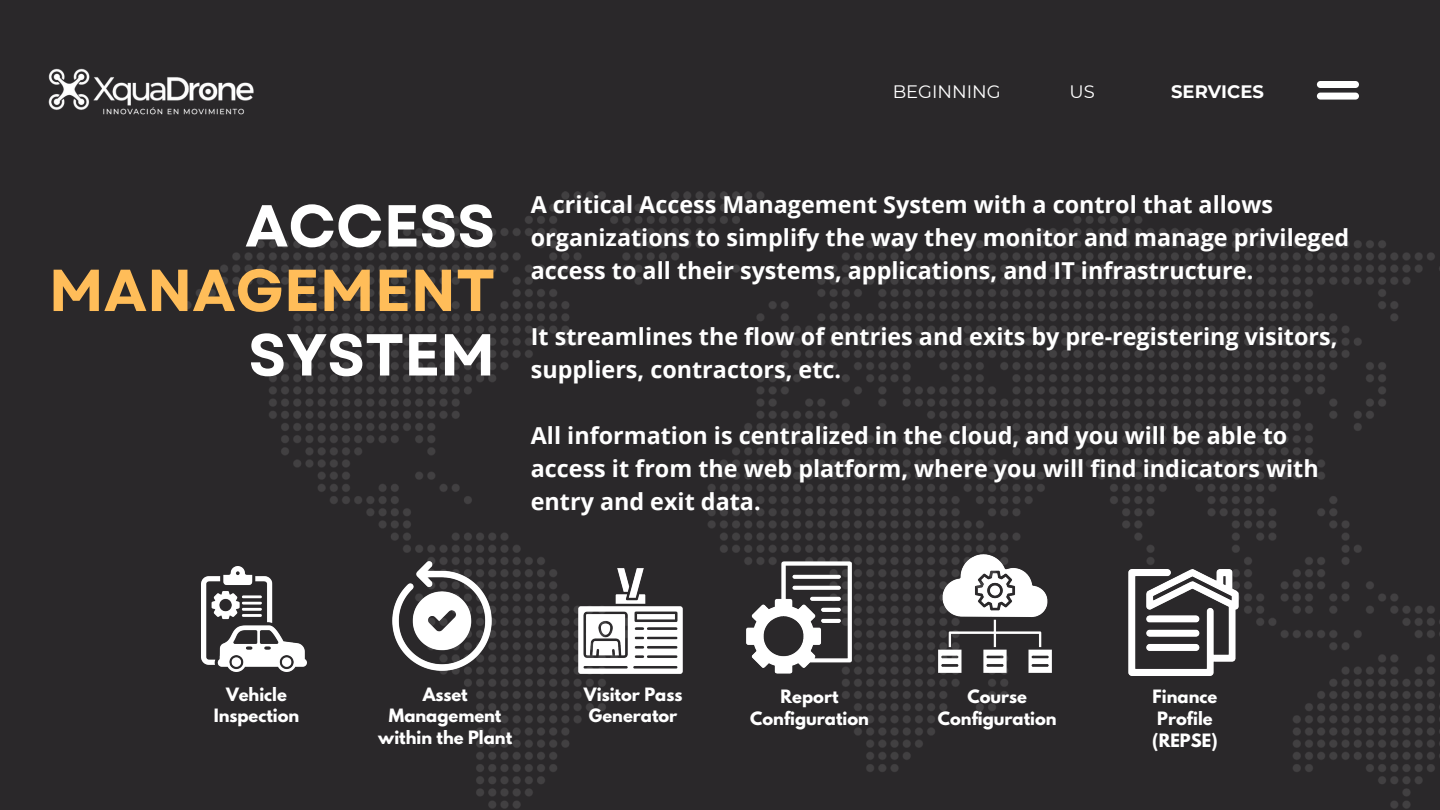
<style>
.page{position:relative;width:1440px;height:810px;background:#2a282a}
.page>*{position:absolute;margin:0;border:0;box-sizing:border-box;transform-origin:0 0}
.t1{font:700 59.1px/64.5px "Garet";color:#fff;text-align:right}
.t2{font:700 23.4px/33px "Open Sans";color:#fff}
.t3{font:18px "Montserrat";color:#fff}
.t4{font:700 18px "Montserrat";color:#fff}
.t5{font:700 16.3px/21.7px "League Spartan";color:#fff;text-align:center}
.s1{color:#ffbd59}
</style>
<div class="page">
<img style="left:184px;top:191px;width:1256px;height:618px">
<div style="left:1317px;top:81px;width:42px;height:7px;background:#fff;border-radius:4px"></div>
<div style="left:1317px;top:93px;width:42px;height:7px;background:#fff;border-radius:4px"></div>
<img style="left:48px;top:68px;width:42px;height:42px">
<img style="left:93px;top:77px;width:161px;height:38px">
<img style="left:742px;top:558px;width:114px;height:120px">
<img style="left:934px;top:547px;width:121px;height:130px">
<img style="left:1129px;top:570px;width:109px;height:106px">
<img style="left:202px;top:566px;width:105px;height:105px">
<img style="left:389px;top:558px;width:106px;height:116px">
<img style="left:574px;top:564px;width:113px;height:113px">
<p class="t3" style="left:893px;top:81px;width:110px">BEGINNING</p>
<h2 class="t3" style="left:1070px;top:81px;width:27px">US</h2>
<h2 class="t4" style="left:1171px;top:81px;width:94px">SERVICES</h2>
<p class="t1" style="left:49px;top:194px;width:448px">ACCESS<br><span class="s1">MANAGEMENT<br></span>SYSTEM</p>
<p class="t2" style="left:531px;top:187px;width:820px">A critical Access Management System with a control that allows organizations to simplify the way they monitor and manage privileged access to all their systems, applications, and IT infrastructure.</p>
<h4 class="t2" style="left:531px;top:319px;width:808px">It streamlines the flow of entries and exits by pre-registering visitors, suppliers, contractors, etc.</h4>
<h4 class="t2" style="left:531px;top:418px;width:789px">All information is centralized in the cloud, and you will be able to access it from the web platform, where you will find indicators with entry and exit data.</h4>
<p class="t5" style="left:214px;top:685px;width:87px">Vehicle<br>Inspection</p>
<p class="t5" style="left:378px;top:685px;width:135px">Asset<br>Management within the Plant</p>
<h2 class="t5" style="left:584px;top:685px;width:100px">Visitor Pass<br>Generator</h2>
<h3 class="t5" style="left:750px;top:688px;width:120px">Report<br>Configuration</h3>
<h1 class="t5" style="left:938px;top:688px;width:120px">Course<br>Configuration</h1>
<p class="t5" style="left:1152px;top:688px;width:67px">Finance<br>Profile (REPSE)</p>
</div>
